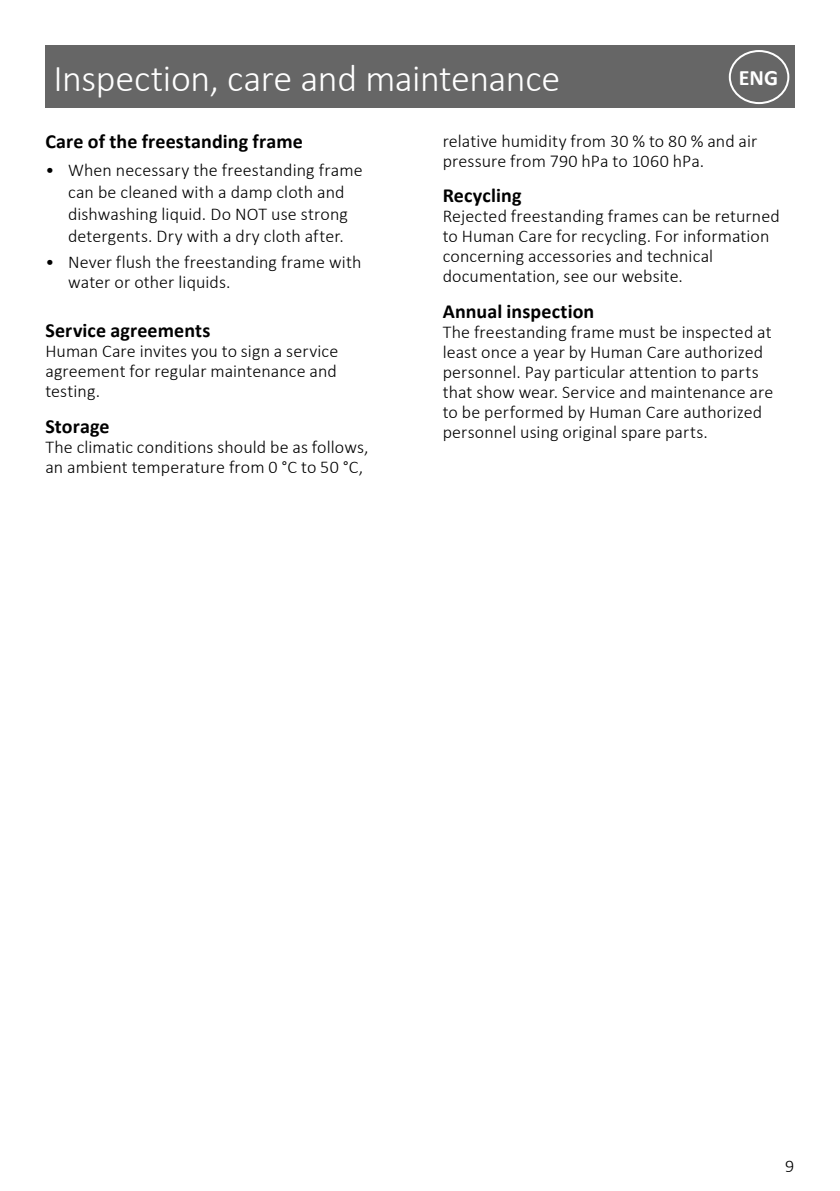
<style>
.page{position:relative;width:840px;height:1191px;background:#fff}
.page>*{position:absolute;margin:0;border:0;box-sizing:border-box;transform-origin:0 0}
.t1{font:300 38px "Calibri";letter-spacing:-.01em;color:#fff}
.t2{font:700 22px "Calibri";color:#fff}
.t3{font:700 20px "Calibri";letter-spacing:.005em;color:#000}
.t4{font:300 18px/20px "Calibri";letter-spacing:.005em;color:#000}
</style>
<div class="page">
<div style="left:45px;top:45px;width:749px;height:63px;background:#666"></div>
<div style="left:728px;top:50px;width:60px;height:54px;border:2px solid #fff;border-radius:50%"></div>
<h1 class="t1" style="left:54px;top:55px;width:508px">Inspection, care and maintenance</h1>
<p class="t4" style="left:442px;top:132px;width:316px">relative humidity from 30 % to 80 % and air pressure from 790 hPa to 1060 hPa.</p>
<p class="t3" style="left:442px;top:181px;width:80px">Recycling</p>
<p class="t4" style="left:442px;top:207px;width:338px">Rejected freestanding frames can be returned to Human Care for recycling. For information concerning accessories and technical documentation, see our website.</p>
<p class="t3" style="left:442px;top:297px;width:153px">Annual inspection</p>
<p class="t4" style="left:442px;top:323px;width:332px">The freestanding frame must be inspected at least once a year by Human Care authorized personnel. Pay particular attention to parts that show wear. Service and maintenance are to be performed by Human Care authorized personnel using original spare parts.</p>
<p class="t2" style="left:738px;top:62px;width:41px">ENG</p>
<p class="t3" style="left:45px;top:127px;width:259px">Care of the freestanding frame</p>
<p class="t4" style="left:45px;top:160px;width:318px;line-height:22px;text-align:center">• When necessary the freestanding frame can be cleaned with a damp cloth and dishwashing liquid. Do NOT use strong detergents. Dry with a dry cloth after.</p>
<p class="t4" style="left:68px;top:253px;width:294px;text-indent:-23px">• Never flush the freestanding frame with water or other liquids.</p>
<p class="t3" style="left:45px;top:316px;width:166px">Service agreements</p>
<p class="t4" style="left:45px;top:343px;width:294px;text-align:justify">Human Care invites you to sign a service agreement for regular maintenance and testing.</p>
<p class="t3" style="left:45px;top:412px;width:66px">Storage</p>
<p class="t4" style="left:45px;top:438px;width:324px">The climatic conditions should be as follows, an ambient temperature from 0 °C to 50 °C,</p>
<p class="t4" style="left:784px;top:1157px;width:11px">9</p>
</div>
